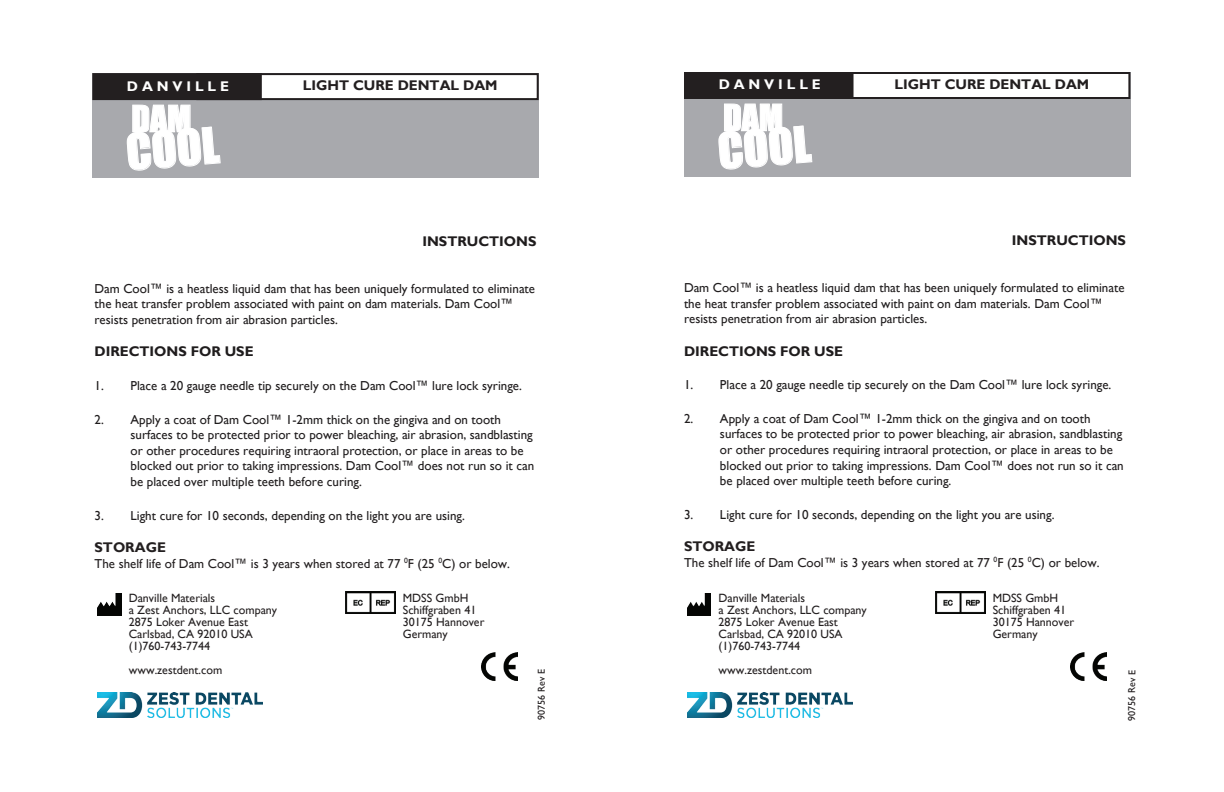
<style>
.page{position:relative;width:1224px;height:792px;background:#fff}
.page>*{position:absolute;margin:0;border:0;box-sizing:border-box;transform-origin:0 0}
.t1{font:45.8px "Impact";color:#fff}
.t2{font:33.8px "Impact";color:#fff}
.t3{font:700 14px "Gill Sans";color:#1f1c1d}
.t4{font:700 14px "Gill Sans";color:#231f20}
.t5{font:700 14px "Gill Sans";color:#fff}
.t6{font:13px/15.6px "Gill Sans";color:#1f1c1d}
.t7{font:13px "Gill Sans";color:#231f20}
.t8{font:12px/12px "Gill Sans";color:#231f20}
.t9{font:10px "Gill Sans";color:#231f20}
</style>
<div class="page">
<div style="left:684px;top:72px;width:446px;height:105px;background:#a8a9ad"></div>
<div style="left:789px;top:73px;width:340px;height:25px;background:#fff"></div>
<div style="left:788px;top:72px;width:342px;height:27px;border:2px solid #231f20"></div>
<div style="left:685px;top:73px;width:168px;height:25px;background:#231f20"></div>
<div style="left:684px;top:72px;width:170px;height:27px;border:2px solid #231f20"></div>
<svg style="left:718px;top:103px;width:95px;height:67px"></svg>
<div style="left:92px;top:73px;width:447px;height:105px;background:#a8a9ad"></div>
<div style="left:197px;top:74px;width:341px;height:25px;background:#fff"></div>
<div style="left:196px;top:73px;width:343px;height:27px;border:2px solid #231f20"></div>
<div style="left:93px;top:74px;width:168px;height:25px;background:#231f20"></div>
<div style="left:92px;top:73px;width:170px;height:27px;border:2px solid #231f20"></div>
<svg style="left:127px;top:104px;width:94px;height:67px"></svg>
<img style="left:97px;top:693px;width:166px;height:24px">
<img style="left:97px;top:593px;width:24px;height:23px">
<img style="left:481px;top:652px;width:36px;height:29px">
<img style="left:346px;top:592px;width:50px;height:21px">
<img style="left:687px;top:693px;width:166px;height:24px">
<img style="left:687px;top:593px;width:24px;height:23px">
<img style="left:1071px;top:652px;width:36px;height:29px">
<img style="left:936px;top:592px;width:49px;height:21px">
<p class="t5" style="left:127px;top:78px;width:104px">D A N V I L L E</p>
<p class="t4" style="left:303px;top:77px;width:196px">LIGHT CURE DENTAL DAM</p>
<h1 class="t1" style="left:123px;top:117px;width:94px;rotate:-5deg">COOL</h1>
<h2 class="t2" style="left:131px;top:92px;width:62px">DAM</h2>
<p class="t5" style="left:719px;top:77px;width:104px">D A N V I L L E</p>
<p class="t4" style="left:895px;top:76px;width:196px">LIGHT CURE DENTAL DAM</p>
<h1 class="t1" style="left:715px;top:116px;width:94px;rotate:-5deg">COOL</h1>
<h2 class="t2" style="left:723px;top:91px;width:62px">DAM</h2>
<p class="t3" style="left:1012px;top:232px;width:116px">INSTRUCTIONS</p>
<p class="t6" style="left:684px;top:280px;width:442px">Dam Cool™ is a heatless liquid dam that has been uniquely formulated to eliminate the heat transfer problem associated with paint on dam materials. Dam Cool™ resists penetration from air abrasion particles.</p>
<p class="t3" style="left:684px;top:343px;width:161px">DIRECTIONS FOR USE</p>
<p class="t6" style="left:684px;top:377px;width:429px">1. Place a 20 gauge needle tip securely on the Dam Cool™ lure lock syringe.</p>
<p class="t6" style="left:720px;top:411px;width:405px;text-indent:-36px">2. Apply a coat of Dam Cool™ 1-2mm thick on the gingiva and on tooth surfaces to be protected prior to power bleaching, air abrasion, sandblasting or other procedures requiring intraoral protection, or place in areas to be blocked out prior to taking impressions. Dam Cool™ does not run so it can be placed over multiple teeth before curing.</p>
<p class="t6" style="left:684px;top:507px;width:372px">3. Light cure for 10 seconds, depending on the light you are using.</p>
<p class="t4" style="left:684px;top:538px;width:73px">STORAGE</p>
<p class="t7" style="left:684px;top:555px;width:417px">The shelf life of Dam Cool™ is 3 years when stored at 77 <sup>0</sup>F (25 <sup>0</sup>C) or below.</p>
<p class="t3" style="left:422px;top:233px;width:116px">INSTRUCTIONS</p>
<p class="t6" style="left:95px;top:281px;width:442px">Dam Cool™ is a heatless liquid dam that has been uniquely formulated to eliminate the heat transfer problem associated with paint on dam materials. Dam Cool™ resists penetration from air abrasion particles.</p>
<p class="t3" style="left:95px;top:344px;width:161px">DIRECTIONS FOR USE</p>
<p class="t6" style="left:95px;top:378px;width:429px">1. Place a 20 gauge needle tip securely on the Dam Cool™ lure lock syringe.</p>
<p class="t6" style="left:131px;top:412px;width:405px;text-indent:-36px">2. Apply a coat of Dam Cool™ 1-2mm thick on the gingiva and on tooth surfaces to be protected prior to power bleaching, air abrasion, sandblasting or other procedures requiring intraoral protection, or place in areas to be blocked out prior to taking impressions. Dam Cool™ does not run so it can be placed over multiple teeth before curing.</p>
<p class="t6" style="left:95px;top:508px;width:372px">3. Light cure for 10 seconds, depending on the light you are using.</p>
<p class="t4" style="left:95px;top:539px;width:73px">STORAGE</p>
<p class="t7" style="left:95px;top:556px;width:417px">The shelf life of Dam Cool™ is 3 years when stored at 77 <sup>0</sup>F (25 <sup>0</sup>C) or below.</p>
<p class="t8" style="left:129px;top:592px;width:150px">Danville Materials<br>a Zest Anchors, LLC company<br>2875 Loker Avenue East<br>Carlsbad, CA 92010 USA (1)760-743-7744</p>
<p class="t8" style="left:129px;top:664px;width:95px">www.zestdent.com</p>
<p class="t8" style="left:403px;top:592px;width:83px">MDSS GmbH<br>Schiffgraben 41<br>30175 Hannover<br>Germany</p>
<p class="t8" style="left:719px;top:592px;width:150px">Danville Materials<br>a Zest Anchors, LLC company<br>2875 Loker Avenue East<br>Carlsbad, CA 92010 USA (1)760-743-7744</p>
<p class="t8" style="left:719px;top:664px;width:95px">www.zestdent.com</p>
<p class="t8" style="left:993px;top:592px;width:83px">MDSS GmbH<br>Schiffgraben 41<br>30175 Hannover<br>Germany</p>
<p class="t9" style="left:536px;top:720px;width:52px;rotate:-90deg">90756 Rev E</p>
<p class="t9" style="left:1126px;top:721px;width:52px;rotate:-90deg">90756 Rev E</p>
</div>
